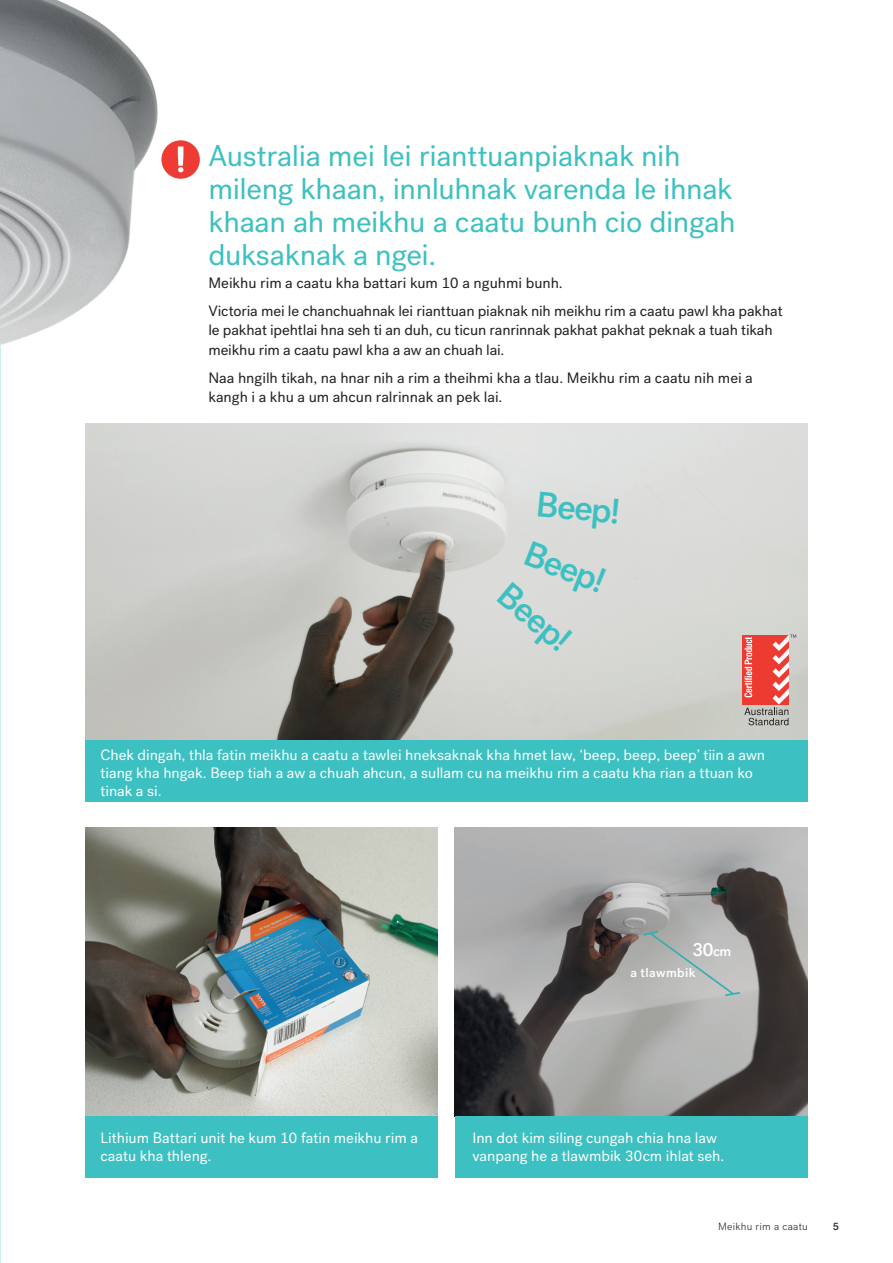
<style>
.page{position:relative;width:893px;height:1263px;background:#fff}
.page>*{position:absolute;margin:0;border:0;box-sizing:border-box;transform-origin:0 0}
.t1{font:500 35.4px "Post Grotesk";color:#3dc0c1}
.t2{font:30px/33px "Post Grotesk";letter-spacing:-.01em;color:#3dc0c1}
.t3{font:500 18.75px "Post Grotesk";color:#fff}
.t4{font:15px/19.5px "Post Grotesk";letter-spacing:-.005em;color:#231f20}
.t5{font:15px/18px "Post Grotesk";color:#fff}
.t6{font:500 12.75px "Post Grotesk";letter-spacing:.03em;color:#fff}
.t7{font:300 10.5px "Post Grotesk";letter-spacing:.03em;color:#231f20}
.t8{font:500 10.5px "Post Grotesk";color:#231f20}
.s1{font-size:13.95px}
</style>
<div class="page">
<img style="left:0;top:0;width:158px;height:376px">
<img style="left:455px;top:827px;width:353px;height:289px">
<img style="left:85px;top:424px;width:723px;height:316px">
<img style="left:85px;top:827px;width:353px;height:289px">
<div style="left:85px;top:1116px;width:353px;height:62px;background:#3dc0c1"></div>
<div style="left:85px;top:740px;width:723px;height:61px;background:#3dc0c1"></div>
<div style="left:455px;top:1116px;width:353px;height:62px;background:#3dc0c1"></div>
<svg style="left:641px;top:929px;width:101px;height:68px;background:#b5b9b8"></svg>
<svg style="left:161px;top:140px;width:39px;height:39px"></svg>
<div style="left:742px;top:635px;width:47px;height:69px;background:#ee3b32"></div>
<svg style="left:744px;top:635px;width:52px;height:90px"></svg>
<p class="t2" style="left:208px;top:139px;width:529px">Australia mei lei rianttuanpiaknak nih mileng khaan, innluhnak varenda le ihnak khaan ah meikhu a caatu bunh cio dingah duksaknak a ngei.</p>
<p class="t4" style="left:208px;top:273px;width:356px">Meikhu rim a caatu kha battari kum 10 a nguhmi bunh.</p>
<p class="t4" style="left:208px;top:301px;width:576px">Victoria mei le chanchuahnak lei rianttuan piaknak nih meikhu rim a caatu pawl kha pakhat le pakhat ipehtlai hna seh ti an duh, cu ticun ranrinnak pakhat pakhat peknak a tuah tikah meikhu rim a caatu pawl kha a aw an chuah lai.</p>
<p class="t4" style="left:208px;top:368px;width:546px">Naa hngilh tikah, na hnar nih a rim a theihmi kha a tlau. Meikhu rim a caatu nih mei a kangh i a khu a um ahcun ralrinnak an pek lai.</p>
<p class="t1" style="left:539px;top:482px;width:85px;rotate:6deg">Beep!</p>
<p class="t1" style="left:534px;top:532px;width:85px;rotate:22deg">Beep!</p>
<p class="t1" style="left:516px;top:573px;width:85px;rotate:40deg">Beep!</p>
<p class="t5" style="left:100px;top:746px;width:666px">Chek dingah, thla fatin meikhu a caatu a tawlei hneksaknak kha hmet law, ‘beep, beep, beep’ tiin a awn tiang kha hngak. Beep tiah a aw a chuah ahcun, a sullam cu na meikhu rim a caatu kha rian a ttuan ko tinak a si.</p>
<p class="t3" style="left:692px;top:938px;width:41px">30<span class="s1">cm</span></p>
<p class="t6" style="left:631px;top:964px;width:67px">a tlawmbik</p>
<p class="t5" style="left:100px;top:1129px;width:319px">Lithium Battari unit he kum 10 fatin meikhu rim a caatu kha thleng.</p>
<p class="t5" style="left:472px;top:1129px;width:254px">Inn dot kim siling cungah chia hna law vanpang he a tlawmbik 30cm ihlat seh.</p>
<p class="t7" style="left:718px;top:1220px;width:91px">Meikhu rim a caatu</p>
<p class="t8" style="left:833px;top:1219px;width:8px">5</p>
</div>
